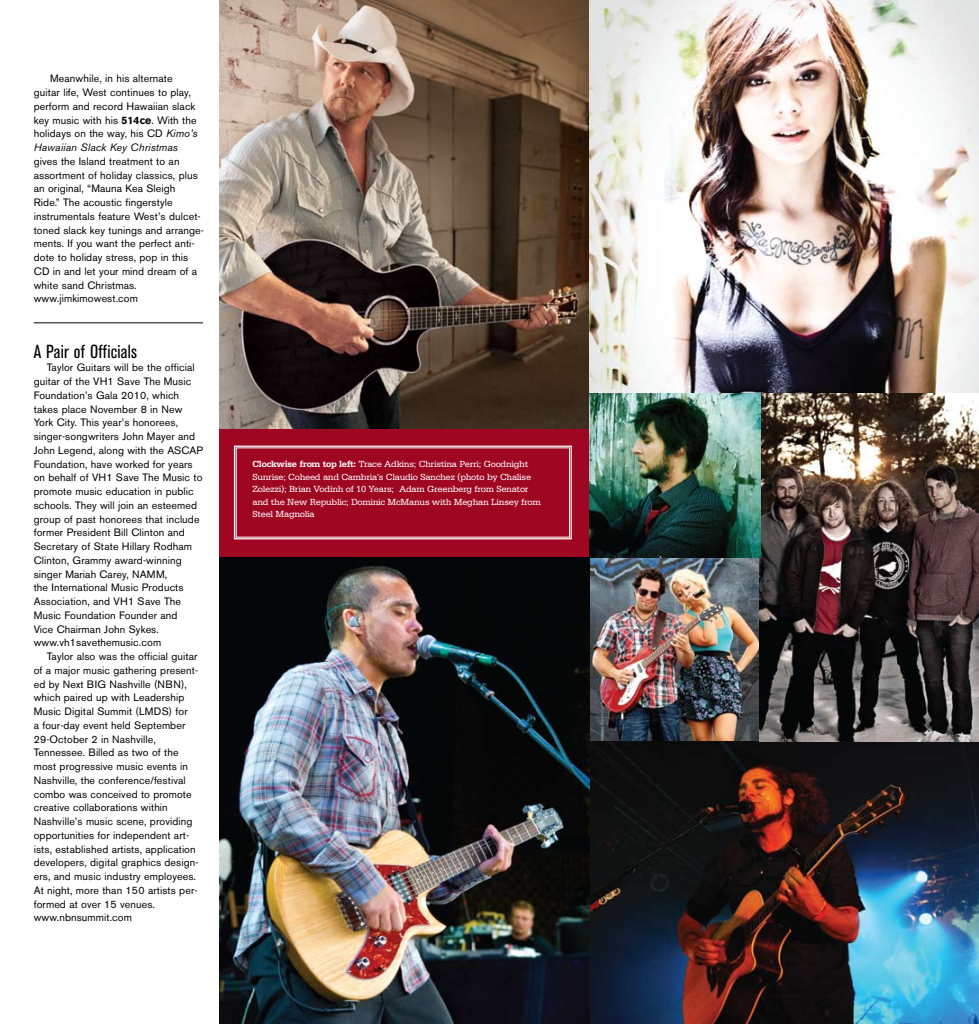
<style>
.page{position:relative;width:979px;height:1024px;background:#fff}
.page>*{position:absolute;margin:0;border:0;box-sizing:border-box;transform-origin:0 0}
.t1{font:condensed 18.75px "Akzidenz Grotesk BE";letter-spacing:.01em;color:#000}
.t2{font:10.62px/13.8px "Akzidenz Grotesk BE";letter-spacing:.01em;color:#000}
.t3{font:9.38px/12.5px "Serifa";letter-spacing:-.03em;color:#fff}
.s1{font-weight:700}
.s2{font-style:italic}
</style>
<div class="page">
<img style="left:589px;top:557px;width:171px;height:184px">
<img style="left:589px;top:741px;width:390px;height:283px">
<hr style="left:34px;top:322px;width:169px;height:1px;background:#000">
<img style="left:219px;top:0;width:370px;height:430px">
<img style="left:760px;top:393px;width:219px;height:348px">
<img style="left:219px;top:557px;width:370px;height:467px">
<div style="left:219px;top:430px;width:371px;height:127px;background:#9e0621"></div>
<svg style="left:233px;top:445px;width:339px;height:95px"></svg>
<img style="left:590px;top:393px;width:170px;height:164px">
<img style="left:590px;top:0;width:389px;height:393px">
<p class="t2" style="left:34px;top:72px;width:165px;text-indent:16px">Meanwhile, in his alternate guitar life, West continues to play, perform and record Hawaiian slack key music with his <span class="s1">514ce</span>. With the holidays on the way, his CD <span class="s2">Kimo’s<br>Hawaiian Slack Key Christmas</span></p>
<p class="t2" style="left:34px;top:154px;width:172px">gives the Island treatment to an assortment of holiday classics, plus an original, “Mauna Kea Sleigh<br>Ride.” The acoustic fingerstyle instrumentals feature West’s dulcet&shy;toned slack key tunings and arrange&shy;ments. If you want the perfect anti&shy;dote to holiday stress, pop in this<br>CD in and let your mind dream of a white sand Christmas. www.jimkimowest.com</p>
<h1 class="t1" style="left:34px;top:341px;width:105px">A Pair of Officials</h1>
<p class="t2" style="left:34px;top:361px;width:171px;text-indent:13px">Taylor Guitars will be the official guitar of the VH1 Save The Music<br>Foundation’s Gala 2010, which takes place November 8 in New<br>York City. This year’s honorees, singer-songwriters John Mayer and<br>John Legend, along with the ASCAP<br>Foundation, have worked for years on behalf of VH1 Save The Music to promote music education in public schools. They will join an esteemed group of past honorees that include former President Bill Clinton and<br>Secretary of State Hillary Rodham<br>Clinton, Grammy award-winning singer Mariah Carey, NAMM,<br>the International Music Products<br>Association, and VH1 Save The<br>Music Foundation Founder and<br>Vice Chairman John Sykes. www.vh1savethemusic.com</p>
<p class="t2" style="left:34px;top:649px;width:166px;text-indent:13px">Taylor also was the official guitar of a major music gathering present&shy;ed by Next BIG Nashville (NBN), which paired up with Leadership<br>Music Digital Summit (LMDS) for<br>a four-day event held September<br>29-October 2 in Nashville,<br>Tennessee. Billed as two of the most progressive music events in<br>Nashville, the conference/festival combo was conceived to promote creative collaborations within<br>Nashville’s music scene, providing opportunities for independent art&shy;ists, established artists, application developers, digital graphics design&shy;ers, and music industry employees.<br>At night, more than 150 artists per&shy;formed at over 15 venues. www.nbnsummit.com</p>
<p class="t3" style="left:252px;top:458px;width:290px"><span class="s1">Clockwise from top left:</span> Trace Adkins; Christina Perri; Goodnight Sunrise; Coheed and Cambria’s Claudio Sanchez (photo by Chalise Zolezzi); Brian Vodinh of 10 Years; Adam Greenberg from Senator and the New Republic; Dominic McManus with Meghan Linsey from Steel Magnolia</p>
</div>
